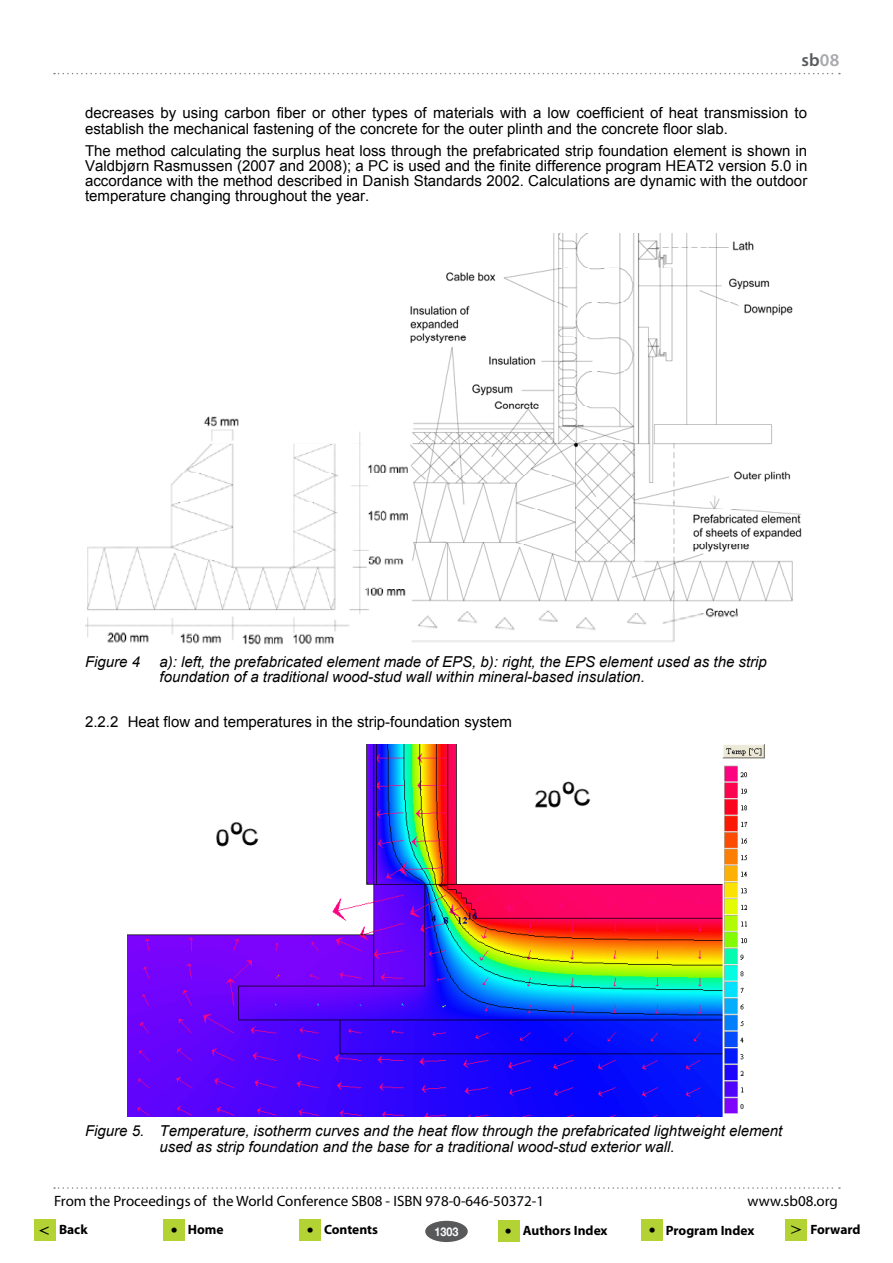
<style>
.page{position:relative;width:893px;height:1263px;background:#fff}
.page>*{position:absolute;margin:0;border:0;box-sizing:border-box;transform-origin:0 0}
.t1{font:600 18px "Myriad Pro";color:#58595b}
.t2{font:15px/15px "Arial";color:#000}
.t3{font:italic 15px/15.1px "Arial";color:#000}
.t4{font:15px "Myriad Pro";color:#000}
.t5{font:700 13.5px "Myriad Pro";color:#000}
.t6{font:700 12px "Helvetica Neue";color:#fff;scale:.9 1}
.s1{color:#a7a9ac}
.s2{font-family:"Times";font-weight:400;font-size:18px}
</style>
<div class="page">
<svg style="left:54px;top:73px;width:786px;height:1px"></svg>
<svg style="left:54px;top:1187px;width:786px;height:2px"></svg>
<div style="left:425px;top:1221px;width:43px;height:21px;background:#58595b;border-radius:50%"></div>
<div style="left:34px;top:1219px;width:21px;height:21px;background:#b3d335"></div>
<div style="left:785px;top:1219px;width:22px;height:22px;background:#b3d335"></div>
<div style="left:163px;top:1220px;width:21px;height:21px;background:#b3d335"></div>
<div style="left:498px;top:1221px;width:21px;height:21px;background:#b3d335"></div>
<div style="left:642px;top:1220px;width:21px;height:21px;background:#b3d335"></div>
<div style="left:299px;top:1220px;width:22px;height:21px;background:#b3d335"></div>
<img style="left:85px;top:416px;width:323px;height:229px">
<img style="left:410px;top:234px;width:392px;height:408px">
<img style="left:128px;top:745px;width:637px;height:372px">
<p class="t1" style="left:801px;top:48px;width:39px">sb<span class="s1">08</span></p>
<p class="t2" style="left:85px;top:106px;width:724px">decreases by using carbon fiber or other types of materials with a low coefficient of heat transmission to establish the mechanical fastening of the concrete for the outer plinth and the concrete floor slab.</p>
<p class="t2" style="left:85px;top:143px;width:724px;text-align:justify">The method calculating the surplus heat loss through the prefabricated strip foundation element is shown in Valdbjørn Rasmussen (2007 and 2008); a PC is used and the finite difference program HEAT2 version 5.0 in accordance with the method described in Danish Standards 2002. Calculations are dynamic with the outdoor temperature changing throughout the year.</p>
<p class="t3" style="left:85px;top:654px;width:57px">Figure 4</p>
<p class="t3" style="left:159px;top:654px;width:609px">a): left, the prefabricated element made of EPS, b): right, the EPS element used as the strip foundation of a traditional wood-stud wall within mineral-based insulation.</p>
<p class="t2" style="left:85px;top:714px;width:428px">2.2.2 Heat flow and temperatures in the strip-foundation system</p>
<p class="t3" style="left:159px;top:1124px;width:624px;text-indent:-74px">Figure 5. Temperature, isotherm curves and the heat flow through the prefabricated lightweight element used as strip foundation and the base for a traditional wood-stud exterior wall.</p>
<p class="t4" style="left:54px;top:1192px;width:492px">From the Proceedings of the World Conference SB08 - ISBN 978-0-646-50372-1</p>
<p class="t4" style="left:748px;top:1192px;width:92px">www.sb08.org</p>
<p class="t5" style="left:39px;top:1221px;width:50px"><span class="s2">&lt;</span> Back</p>
<p class="t5" style="left:171px;top:1220px;width:54px"><span class="s2">•</span> Home</p>
<p class="t5" style="left:307px;top:1220px;width:73px"><span class="s2">•</span> Contents</p>
<p class="t6" style="left:434px;top:1224px;width:28px">1303</p>
<p class="t5" style="left:505px;top:1222px;width:104px"><span class="s2">•</span> Authors Index</p>
<p class="t5" style="left:649px;top:1221px;width:107px"><span class="s2">•</span> Program Index</p>
<p class="t5" style="left:791px;top:1221px;width:71px"><span class="s2">&gt;</span> Forward</p>
</div>
